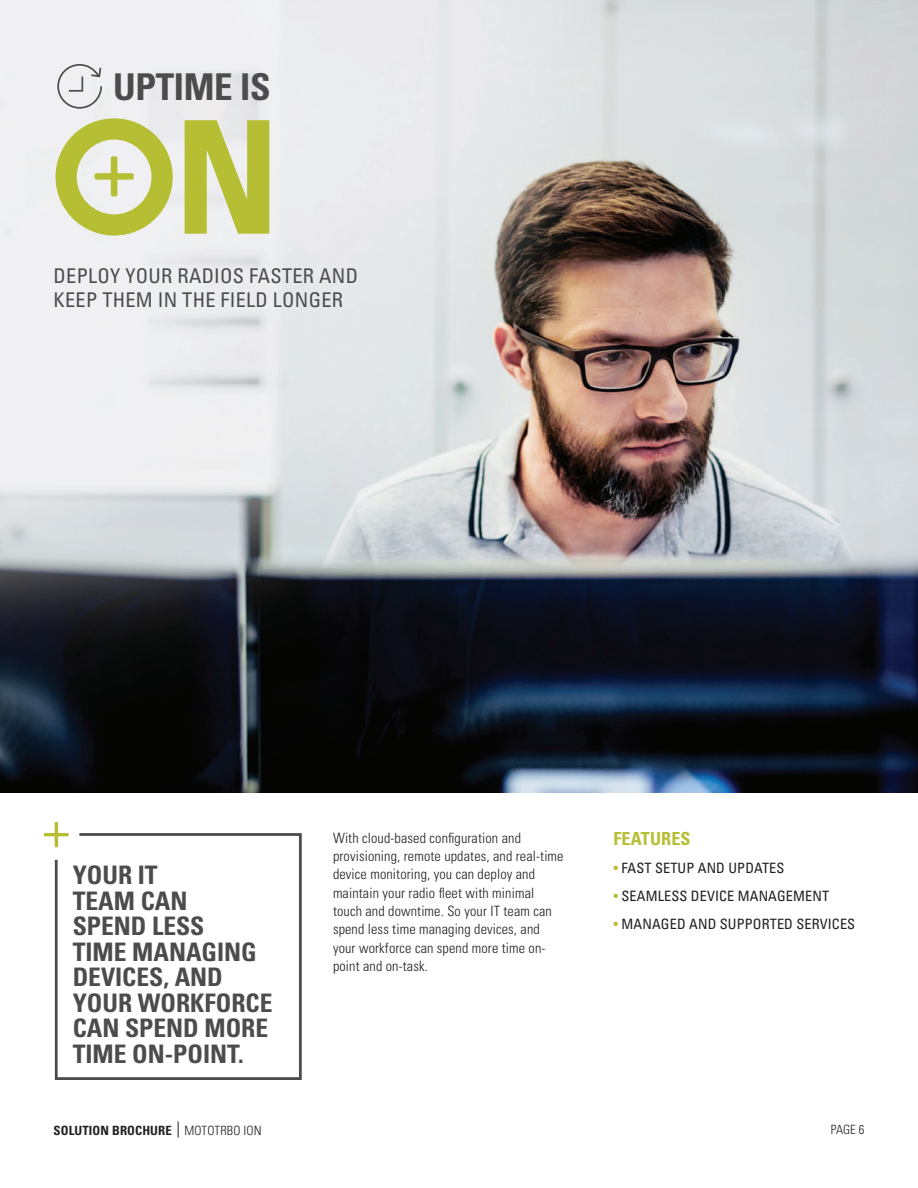
<style>
.page{position:relative;width:918px;height:1188px;background:#fff}
.page>*{position:absolute;margin:0;border:0;box-sizing:border-box;transform-origin:0 0}
.t1{font:700 condensed 36.9px "Univers LT Std";letter-spacing:-.01em;color:#4c4c4c}
.t2{font:700 condensed 25.5px/25.5px "Univers LT Std";color:#4c4c4c}
.t3{font:condensed 20.25px/24px "Univers LT Std";letter-spacing:.015em;color:#4c4c4c}
.t4{font:700 condensed 18px "Univers LT Std";letter-spacing:.01em;color:#b6bf34}
.t5{font:300 condensed 14.25px/18.3px "Univers LT Std";letter-spacing:.01em;color:#231f20}
.t6{font:condensed 14.25px "Univers LT Std";letter-spacing:.01em;color:#231f20}
.t7{font:700 condensed 12.75px "Univers LT Std";letter-spacing:.01em;color:#231f20}
.t8{font:300 condensed 12.75px "Univers LT Std";color:#231f20}
.s1{color:#b6bf34}
.s2{font-weight:300}
</style>
<div class="page">
<svg style="left:178px;top:1121px;width:1px;height:17px"></svg>
<img style="left:0;top:0;width:918px;height:792px">
<svg style="left:56px;top:63px;width:47px;height:47px"></svg>
<svg style="left:56px;top:118px;width:117px;height:118px"></svg>
<svg style="left:185px;top:120px;width:84px;height:114px;background:#c4cb65"></svg>
<svg style="left:44px;top:822px;width:15px;height:15px"></svg>
<svg style="left:53px;top:832px;width:249px;height:248px"></svg>
<h1 class="t1" style="left:113px;top:64px;width:159px">UPTIME IS</h1>
<h3 class="t3" style="left:54px;top:264px;width:306px">DEPLOY YOUR RADIOS FASTER AND<br>KEEP THEM IN THE FIELD LONGER</h3>
<h2 class="t2" style="left:73px;top:862px;width:201px">YOUR IT<br>TEAM CAN<br>SPEND LESS<br>TIME MANAGING<br>DEVICES, AND<br>YOUR WORKFORCE<br>CAN SPEND MORE<br>TIME ON-POINT.</h2>
<p class="t5" style="left:333px;top:828px;width:232px">With cloud-based configuration and provisioning, remote updates, and real-time device monitoring, you can deploy and maintain your radio fleet with minimal touch and downtime. So your IT team can spend less time managing devices, and your workforce can spend more time on&shy;point and on-task.</p>
<p class="t4" style="left:613px;top:828px;width:79px">FEATURES</p>
<p class="t6" style="left:613px;top:859px;width:173px"><span class="s1">•</span> FAST SETUP AND UPDATES</p>
<p class="t6" style="left:613px;top:887px;width:217px"><span class="s1">•</span> SEAMLESS DEVICE MANAGEMENT</p>
<p class="t6" style="left:613px;top:915px;width:243px"><span class="s1">•</span> MANAGED AND SUPPORTED SERVICES</p>
<p class="t7" style="left:54px;top:1122px;width:209px">SOLUTION BROCHURE <span class="s2">MOTOTRBO ION</span></p>
<p class="t8" style="left:831px;top:1122px;width:35px">PAGE 6</p>
</div>
